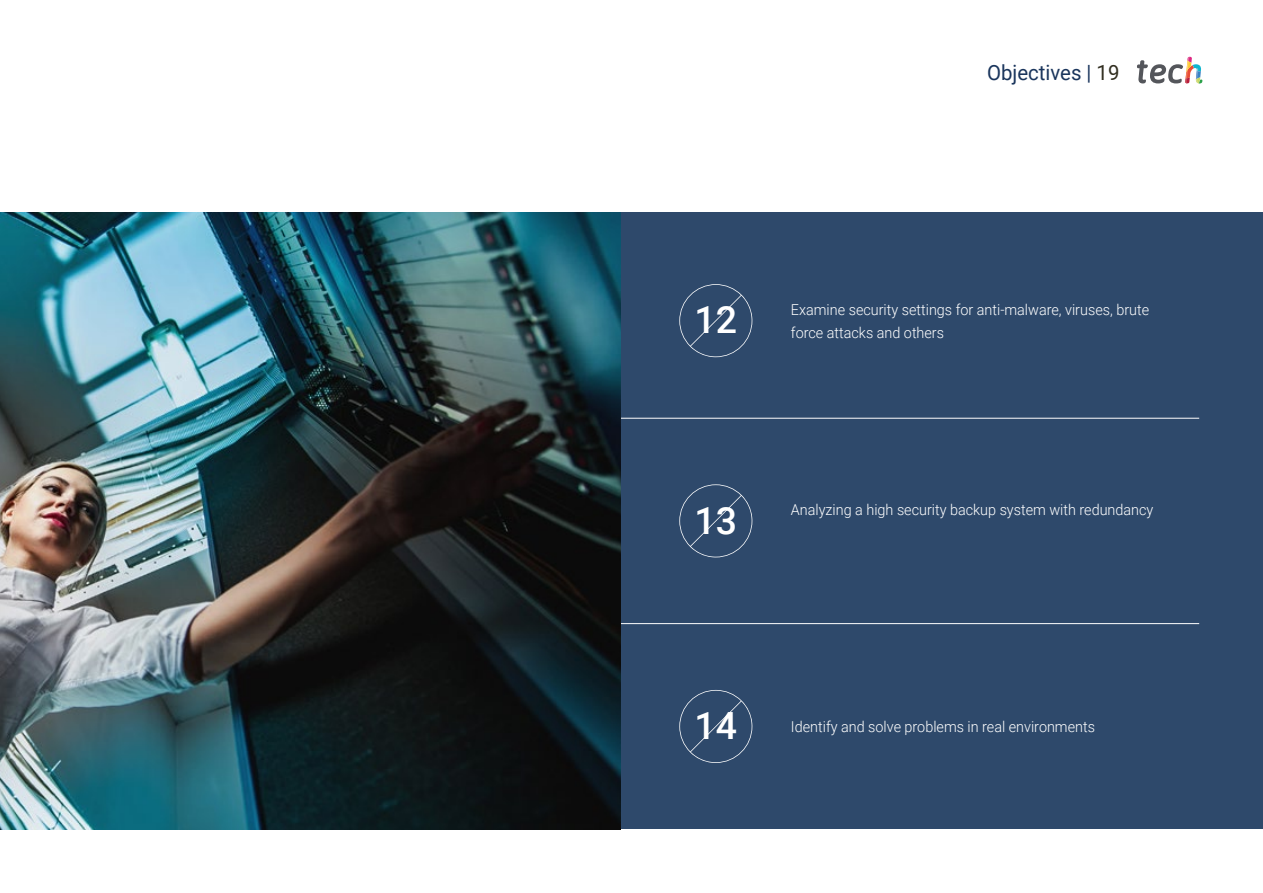
<style>
.page{position:relative;width:1263px;height:893px;background:#fff}
.page>*{position:absolute;margin:0;border:0;box-sizing:border-box;transform-origin:0 0}
.t1{font:500 37.5px "Roboto";color:#fff}
.t2{font:21px "Roboto";color:#1a355c}
.t3{font:300 15px "Roboto";color:#fff;scale:.96 1}
.s1{color:#312e20}
</style>
<div class="page">
<svg style="left:1137px;top:57px;width:65px;height:27px"></svg>
<div style="left:621px;top:213px;width:642px;height:616px;background:#2e496b"></div>
<hr style="left:0;top:418px;width:1199px;height:1px;background:#fff">
<hr style="left:0;top:623px;width:1199px;height:1px;background:#fff">
<svg style="left:679px;top:690px;width:73px;height:73px"></svg>
<svg style="left:679px;top:284px;width:73px;height:73px"></svg>
<svg style="left:679px;top:484px;width:73px;height:73px"></svg>
<img style="left:0;top:213px;width:621px;height:616px">
<h2 class="t2" style="left:987px;top:57px;width:134px">Objectives | <span class="s1">19</span></h2>
<h1 class="t1" style="left:694px;top:294px;width:44px">12</h1>
<p class="t3" style="left:791px;top:299px;width:375px">Examine security settings for anti-malware, viruses, brute</p>
<p class="t3" style="left:791px;top:322px;width:161px">force attacks and others</p>
<h1 class="t1" style="left:694px;top:494px;width:44px">13</h1>
<p class="t3" style="left:791px;top:499px;width:379px">Analyzing a high security backup system with redundancy</p>
<h1 class="t1" style="left:694px;top:699px;width:44px">14</h1>
<p class="t3" style="left:791px;top:716px;width:318px">Identify and solve problems in real environments</p>
</div>
